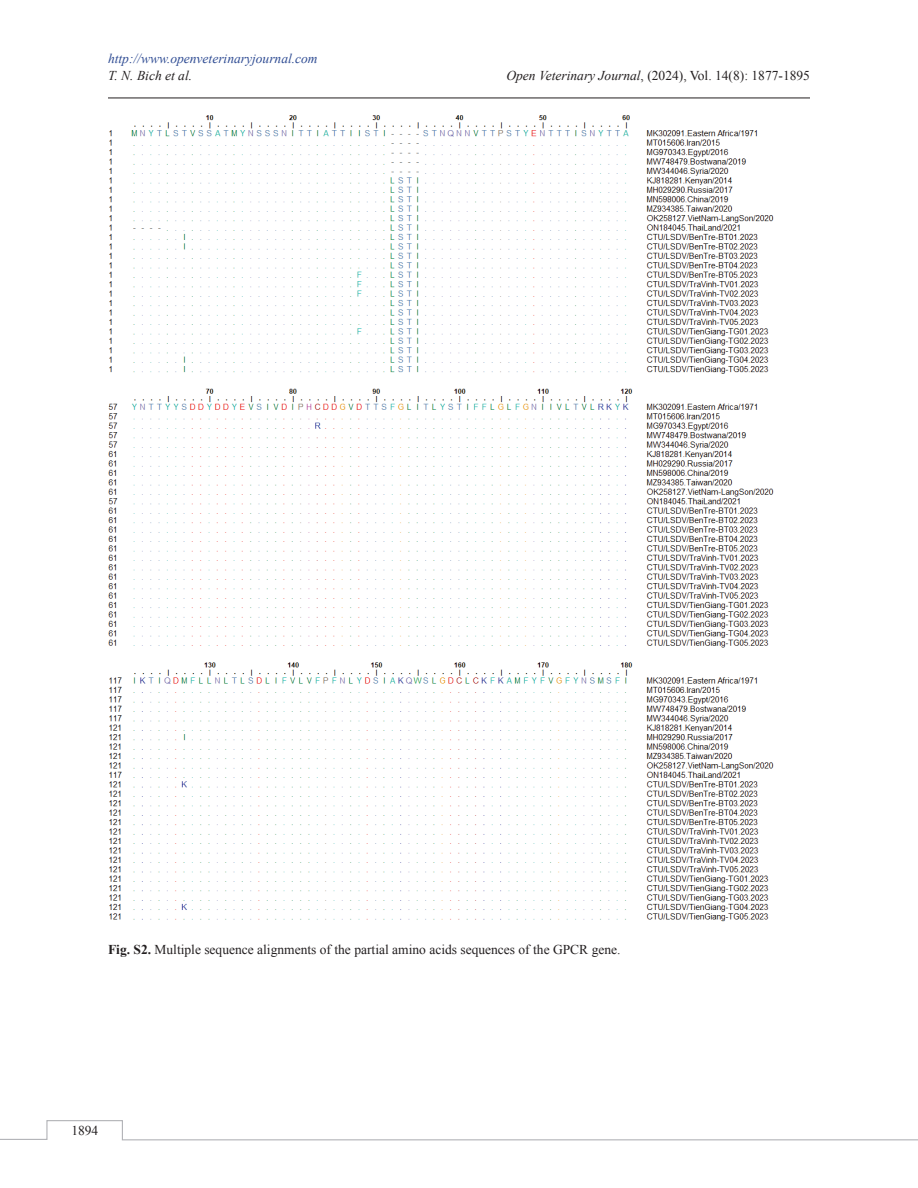
<style>
.page{position:relative;width:918px;height:1188px;background:#fff}
.page>*{position:absolute;margin:0;border:0;box-sizing:border-box;transform-origin:0 0}
.t1{font:13.5px "Times New Roman";color:#231f20}
.t2{font:italic 13.5px "Times New Roman";color:#304d94}
.t3{font:italic 13.5px "Times New Roman";color:#231f20}
.s1{font-style:italic}
.s2{font-weight:700}
</style>
<div class="page">
<hr style="left:108px;top:98px;width:702px;height:1px;background:#231f20">
<svg style="left:0;top:1120px;width:918px;height:21px"></svg>
<img style="left:108px;top:115px;width:666px;height:807px">
<p class="t2" style="left:108px;top:50px;width:211px">http://www.openveterinaryjournal.com</p>
<p class="t3" style="left:108px;top:66px;width:86px">T. N. Bich et al.</p>
<p class="t1" style="left:506px;top:66px;width:305px"><span class="s1">Open Veterinary Journal</span>, (2024), Vol. 14(8): 1877-1895</p>
<p class="t1" style="left:108px;top:941px;width:514px"><span class="s2">Fig. S2.</span> Multiple sequence alignments of the partial amino acids sequences of the GPCR gene.</p>
<p class="t1" style="left:71px;top:1121px;width:28px">1894</p>
</div>
